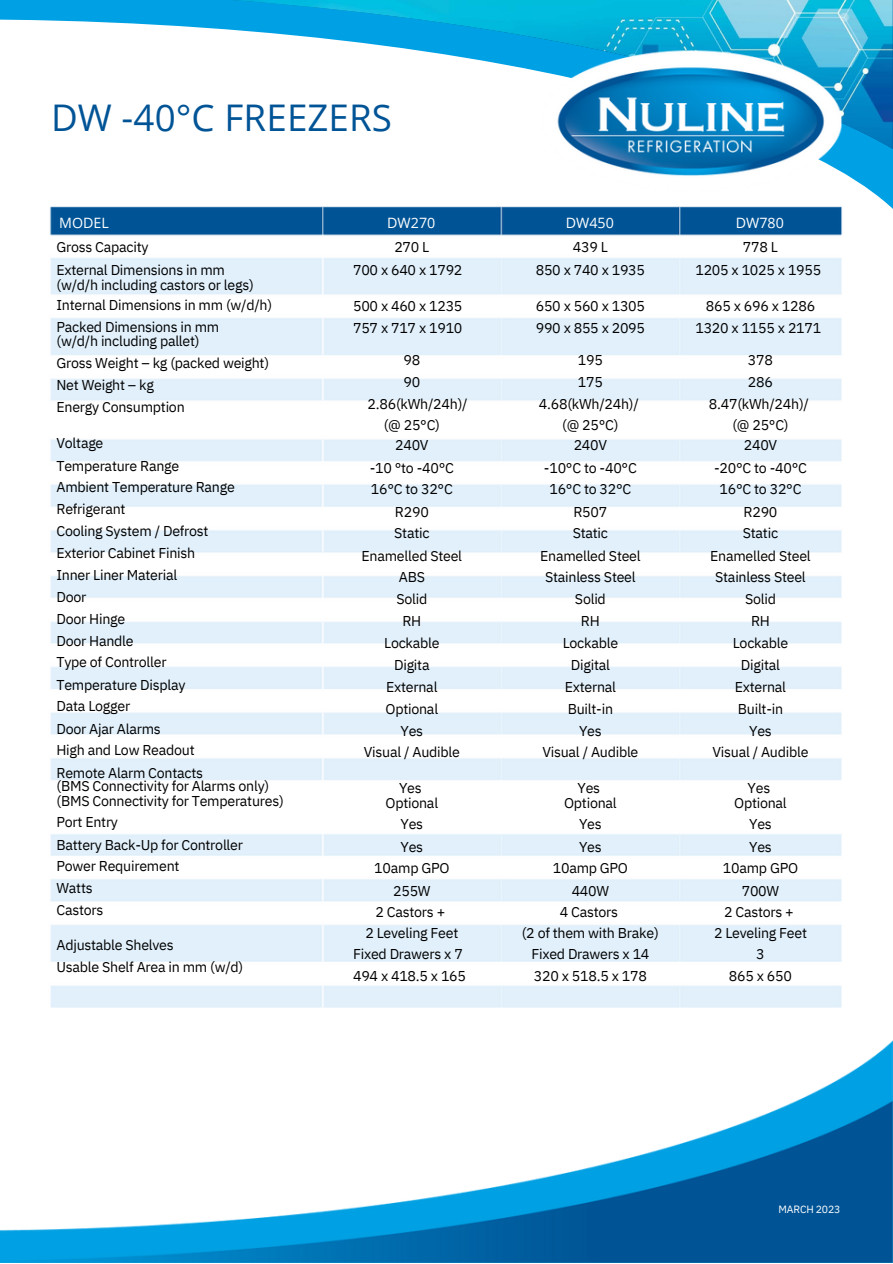
<style>
.page{position:relative;width:893px;height:1264px;background:#fff}
.page>*{position:absolute;margin:0;border:0;box-sizing:border-box;transform-origin:0 0}
.t1{font:36.75px "Open Sans";letter-spacing:.005em;color:#005496}
.t2{font:14.25px "IBM Plex Sans";letter-spacing:-.02em;color:#000}
.t3{font:14.25px "Open Sans";letter-spacing:.005em;color:#fff}
.t4{font:10.5px "IBM Plex Sans";letter-spacing:-.02em;color:#fff}
</style>
<div class="page">
<svg style="left:0;top:0;width:231px;height:30px;fill:#00a1e4"></svg>
<img style="left:231px;top:0;width:661px;height:43px">
<img style="left:0;top:43px;width:892px;height:1219px">
<p class="t1" style="left:51px;top:92px;width:342px">DW -40°C FREEZERS</p>
<p class="t3" style="left:59px;top:213px;width:51px">MODEL</p>
<p class="t3" style="left:387px;top:213px;width:50px">DW270</p>
<p class="t3" style="left:565px;top:213px;width:50px">DW450</p>
<p class="t3" style="left:735px;top:213px;width:50px">DW780</p>
<p class="t2" style="left:56px;top:238px;width:94px">Gross Capacity</p>
<p class="t2" style="left:56px;top:260px;width:170px">External Dimensions in mm</p>
<p class="t2" style="left:56px;top:275px;width:199px">(w/d/h including castors or legs)</p>
<p class="t2" style="left:56px;top:295px;width:217px">Internal Dimensions in mm (w/d/h)</p>
<p class="t2" style="left:56px;top:317px;width:164px">Packed Dimensions in mm</p>
<p class="t2" style="left:56px;top:331px;width:145px">(w/d/h including pallet)</p>
<p class="t2" style="left:56px;top:353px;width:214px">Gross Weight – kg (packed weight)</p>
<p class="t2" style="left:56px;top:375px;width:99px">Net Weight – kg</p>
<p class="t2" style="left:56px;top:397px;width:130px">Energy Consumption</p>
<p class="t2" style="left:56px;top:433px;width:48px">Voltage</p>
<p class="t2" style="left:56px;top:456px;width:124px">Temperature Range</p>
<p class="t2" style="left:56px;top:477px;width:180px">Ambient Temperature Range</p>
<p class="t2" style="left:56px;top:500px;width:70px">Refrigerant</p>
<p class="t2" style="left:56px;top:521px;width:154px">Cooling System / Defrost</p>
<p class="t2" style="left:56px;top:543px;width:140px">Exterior Cabinet Finish</p>
<p class="t2" style="left:56px;top:565px;width:122px">Inner Liner Material</p>
<p class="t2" style="left:56px;top:587px;width:31px">Door</p>
<p class="t2" style="left:56px;top:609px;width:70px">Door Hinge</p>
<p class="t2" style="left:56px;top:631px;width:79px">Door Handle</p>
<p class="t2" style="left:56px;top:652px;width:112px">Type of Controller</p>
<p class="t2" style="left:56px;top:675px;width:130px">Temperature Display</p>
<p class="t2" style="left:56px;top:696px;width:75px">Data Logger</p>
<p class="t2" style="left:56px;top:719px;width:106px">Door Ajar Alarms</p>
<p class="t2" style="left:56px;top:740px;width:140px">High and Low Readout</p>
<p class="t2" style="left:56px;top:763px;width:148px">Remote Alarm Contacts</p>
<p class="t2" style="left:56px;top:776px;width:214px">(BMS Connectivity for Alarms only)</p>
<p class="t2" style="left:56px;top:791px;width:229px">(BMS Connectivity for Temperatures)</p>
<p class="t2" style="left:56px;top:812px;width:63px">Port Entry</p>
<p class="t2" style="left:56px;top:835px;width:188px">Battery Back-Up for Controller</p>
<p class="t2" style="left:56px;top:856px;width:124px">Power Requirement</p>
<p class="t2" style="left:56px;top:878px;width:38px">Watts</p>
<p class="t2" style="left:56px;top:900px;width:48px">Castors</p>
<p class="t2" style="left:56px;top:935px;width:119px">Adjustable Shelves</p>
<p class="t2" style="left:56px;top:957px;width:188px">Usable Shelf Area in mm (w/d)</p>
<p class="t2" style="left:394px;top:238px;width:37px">270 L</p>
<p class="t2" style="left:353px;top:260px;width:111px">700 x 640 x 1792</p>
<p class="t2" style="left:353px;top:296px;width:111px">500 x 460 x 1235</p>
<p class="t2" style="left:353px;top:319px;width:111px">757 x 717 x 1910</p>
<p class="t2" style="left:403px;top:350px;width:18px">98</p>
<p class="t2" style="left:403px;top:373px;width:18px">90</p>
<p class="t2" style="left:367px;top:394px;width:101px">2.86(kWh/24h)/</p>
<p class="t2" style="left:383px;top:415px;width:58px">(@ 25°C)</p>
<p class="t2" style="left:395px;top:436px;width:35px">240V</p>
<p class="t2" style="left:370px;top:458px;width:86px">-10 °to -40°C</p>
<p class="t2" style="left:371px;top:479px;width:83px">16°C to 32°C</p>
<p class="t2" style="left:395px;top:502px;width:35px">R290</p>
<p class="t2" style="left:394px;top:523px;width:37px">Static</p>
<p class="t2" style="left:361px;top:546px;width:102px">Enamelled Steel</p>
<p class="t2" style="left:399px;top:567px;width:28px">ABS</p>
<p class="t2" style="left:396px;top:590px;width:32px">Solid</p>
<p class="t2" style="left:402px;top:611px;width:20px">RH</p>
<p class="t2" style="left:384px;top:633px;width:57px">Lockable</p>
<p class="t2" style="left:394px;top:655px;width:37px">Digita</p>
<p class="t2" style="left:386px;top:677px;width:53px">External</p>
<p class="t2" style="left:385px;top:699px;width:54px">Optional</p>
<p class="t2" style="left:400px;top:721px;width:24px">Yes</p>
<p class="t2" style="left:364px;top:742px;width:97px">Visual / Audible</p>
<p class="t2" style="left:399px;top:778px;width:24px">Yes</p>
<p class="t2" style="left:385px;top:793px;width:54px">Optional</p>
<p class="t2" style="left:400px;top:814px;width:24px">Yes</p>
<p class="t2" style="left:400px;top:837px;width:24px">Yes</p>
<p class="t2" style="left:374px;top:858px;width:77px">10amp GPO</p>
<p class="t2" style="left:393px;top:881px;width:39px">255W</p>
<p class="t2" style="left:375px;top:902px;width:71px">2 Castors +</p>
<p class="t2" style="left:365px;top:923px;width:94px">2 Leveling Feet</p>
<p class="t2" style="left:353px;top:944px;width:111px">Fixed Drawers x 7</p>
<p class="t2" style="left:353px;top:966px;width:114px">494 x 418.5 x 165</p>
<p class="t2" style="left:573px;top:238px;width:37px">439 L</p>
<p class="t2" style="left:535px;top:260px;width:111px">850 x 740 x 1935</p>
<p class="t2" style="left:535px;top:296px;width:111px">650 x 560 x 1305</p>
<p class="t2" style="left:535px;top:319px;width:111px">990 x 855 x 2095</p>
<p class="t2" style="left:578px;top:350px;width:27px">195</p>
<p class="t2" style="left:578px;top:373px;width:27px">175</p>
<p class="t2" style="left:539px;top:394px;width:101px">4.68(kWh/24h)/</p>
<p class="t2" style="left:562px;top:415px;width:58px">(@ 25°C)</p>
<p class="t2" style="left:573px;top:436px;width:35px">240V</p>
<p class="t2" style="left:544px;top:458px;width:94px">-10°C to -40°C</p>
<p class="t2" style="left:549px;top:479px;width:83px">16°C to 32°C</p>
<p class="t2" style="left:573px;top:502px;width:35px">R507</p>
<p class="t2" style="left:572px;top:523px;width:37px">Static</p>
<p class="t2" style="left:540px;top:546px;width:102px">Enamelled Steel</p>
<p class="t2" style="left:545px;top:567px;width:92px">Stainless Steel</p>
<p class="t2" style="left:575px;top:590px;width:32px">Solid</p>
<p class="t2" style="left:581px;top:611px;width:20px">RH</p>
<p class="t2" style="left:562px;top:633px;width:57px">Lockable</p>
<p class="t2" style="left:571px;top:655px;width:41px">Digital</p>
<p class="t2" style="left:564px;top:677px;width:53px">External</p>
<p class="t2" style="left:567px;top:699px;width:47px">Built-in</p>
<p class="t2" style="left:579px;top:721px;width:24px">Yes</p>
<p class="t2" style="left:542px;top:742px;width:97px">Visual / Audible</p>
<p class="t2" style="left:577px;top:778px;width:24px">Yes</p>
<p class="t2" style="left:564px;top:793px;width:54px">Optional</p>
<p class="t2" style="left:579px;top:814px;width:24px">Yes</p>
<p class="t2" style="left:579px;top:837px;width:24px">Yes</p>
<p class="t2" style="left:552px;top:858px;width:77px">10amp GPO</p>
<p class="t2" style="left:571px;top:881px;width:39px">440W</p>
<p class="t2" style="left:559px;top:902px;width:60px">4 Castors</p>
<p class="t2" style="left:521px;top:923px;width:138px">(2 of them with Brake)</p>
<p class="t2" style="left:531px;top:944px;width:120px">Fixed Drawers x 14</p>
<p class="t2" style="left:534px;top:966px;width:114px">320 x 518.5 x 178</p>
<p class="t2" style="left:743px;top:238px;width:37px">778 L</p>
<p class="t2" style="left:695px;top:260px;width:127px">1205 x 1025 x 1955</p>
<p class="t2" style="left:705px;top:296px;width:111px">865 x 696 x 1286</p>
<p class="t2" style="left:695px;top:319px;width:127px">1320 x 1155 x 2171</p>
<p class="t2" style="left:748px;top:350px;width:27px">378</p>
<p class="t2" style="left:748px;top:373px;width:27px">286</p>
<p class="t2" style="left:709px;top:394px;width:101px">8.47(kWh/24h)/</p>
<p class="t2" style="left:732px;top:415px;width:58px">(@ 25°C)</p>
<p class="t2" style="left:743px;top:436px;width:35px">240V</p>
<p class="t2" style="left:714px;top:458px;width:94px">-20°C to -40°C</p>
<p class="t2" style="left:719px;top:479px;width:83px">16°C to 32°C</p>
<p class="t2" style="left:743px;top:502px;width:35px">R290</p>
<p class="t2" style="left:742px;top:523px;width:37px">Static</p>
<p class="t2" style="left:710px;top:546px;width:102px">Enamelled Steel</p>
<p class="t2" style="left:715px;top:567px;width:92px">Stainless Steel</p>
<p class="t2" style="left:745px;top:590px;width:32px">Solid</p>
<p class="t2" style="left:751px;top:611px;width:20px">RH</p>
<p class="t2" style="left:732px;top:633px;width:57px">Lockable</p>
<p class="t2" style="left:741px;top:655px;width:41px">Digital</p>
<p class="t2" style="left:734px;top:677px;width:53px">External</p>
<p class="t2" style="left:737px;top:699px;width:47px">Built-in</p>
<p class="t2" style="left:749px;top:721px;width:24px">Yes</p>
<p class="t2" style="left:712px;top:742px;width:97px">Visual / Audible</p>
<p class="t2" style="left:747px;top:778px;width:24px">Yes</p>
<p class="t2" style="left:734px;top:793px;width:54px">Optional</p>
<p class="t2" style="left:749px;top:814px;width:24px">Yes</p>
<p class="t2" style="left:749px;top:837px;width:24px">Yes</p>
<p class="t2" style="left:722px;top:858px;width:77px">10amp GPO</p>
<p class="t2" style="left:741px;top:881px;width:39px">700W</p>
<p class="t2" style="left:724px;top:902px;width:71px">2 Castors +</p>
<p class="t2" style="left:714px;top:923px;width:94px">2 Leveling Feet</p>
<p class="t2" style="left:756px;top:944px;width:10px">3</p>
<p class="t2" style="left:729px;top:966px;width:65px">865 x 650</p>
<p class="t4" style="left:778px;top:1202px;width:63px">MARCH 2023</p>
</div>
